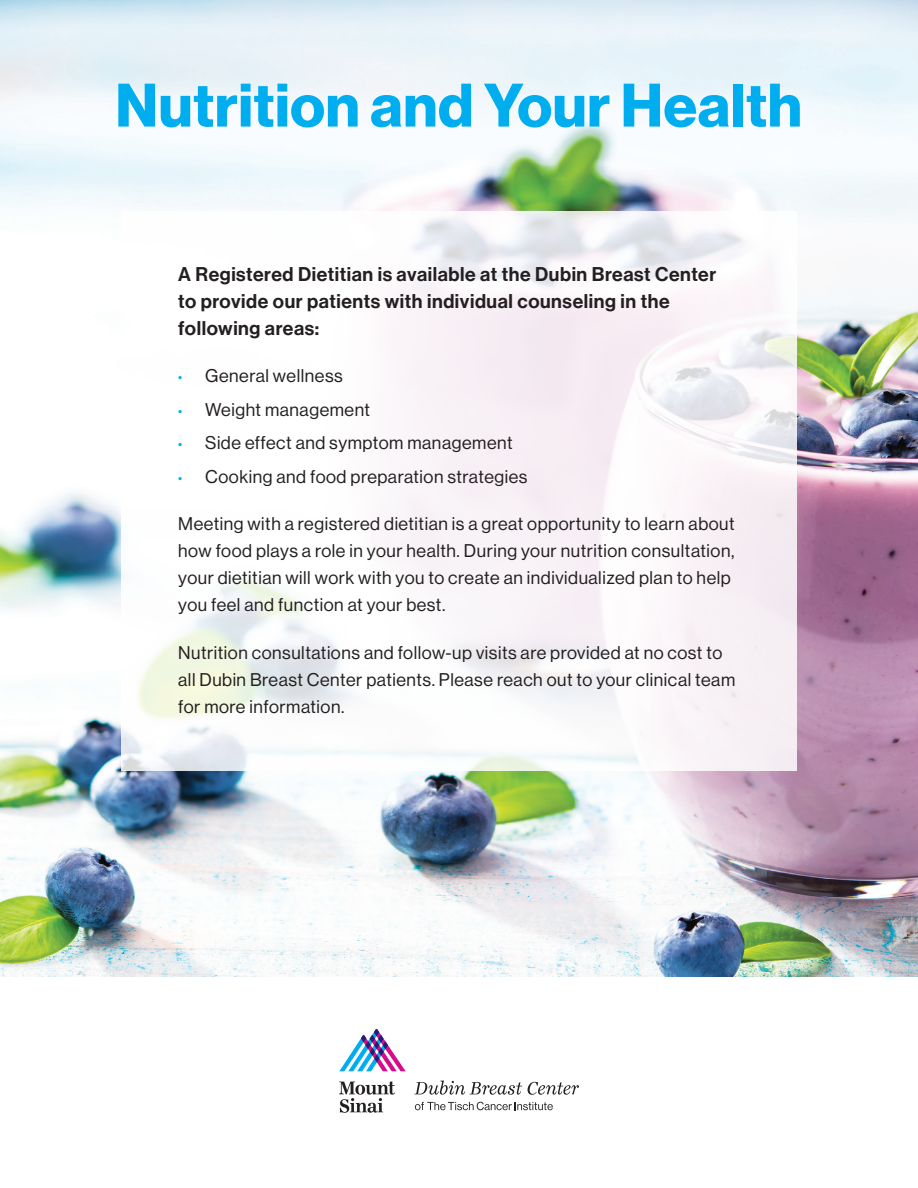
<style>
.page{position:relative;width:918px;height:1188px;background:#fff}
.page>*{position:absolute;margin:0;border:0;box-sizing:border-box;transform-origin:0 0}
.t1{font:60px "N Haas Grotesk DS Std 75 Bd";letter-spacing:.01em;color:#00aeef}
.t2{font:19.5px/27px "N Haas Grotesk DS Std 65 Md";letter-spacing:.03em;color:#231f20}
.t3{font:18px/27px "N Haas Grotesk DS Std 55 Rg";letter-spacing:.03em;color:#231f20}
.s1{font-size:13.5px;color:#00aeef}
</style>
<div class="page">
<img style="left:0;top:0;width:918px;height:976px">
<svg style="left:121px;top:212px;width:675px;height:559px"></svg>
<svg style="left:339px;top:1029px;width:67px;height:42px"></svg>
<svg style="left:339px;top:1081px;width:56px;height:32px"></svg>
<svg style="left:414px;top:1081px;width:108px;height:14px"></svg>
<svg style="left:528px;top:1082px;width:51px;height:13px"></svg>
<svg style="left:415px;top:1102px;width:138px;height:8px"></svg>
<p class="t1" style="left:115px;top:70px;width:688px">Nutrition and Your Health</p>
<p class="t2" style="left:178px;top:261px;width:540px">A Registered Dietitian is available at the Dubin Breast Center to provide our patients with individual counseling in the following areas:</p>
<p class="t3" style="left:178px;top:362px;width:166px"><span class="s1">•</span> General wellness</p>
<p class="t3" style="left:178px;top:396px;width:193px"><span class="s1">•</span> Weight management</p>
<p class="t3" style="left:178px;top:430px;width:336px"><span class="s1">•</span> Side effect and symptom management</p>
<p class="t3" style="left:178px;top:464px;width:351px"><span class="s1">•</span> Cooking and food preparation strategies</p>
<p class="t3" style="left:178px;top:511px;width:558px">Meeting with a registered dietitian is a great opportunity to learn about how food plays a role in your health. During your nutrition consultation, your dietitian will work with you to create an individualized plan to help you feel and function at your best.</p>
<p class="t3" style="left:178px;top:639px;width:559px">Nutrition consultations and follow-up visits are provided at no cost to all Dubin Breast Center patients. Please reach out to your clinical team for more information.</p>
</div>
